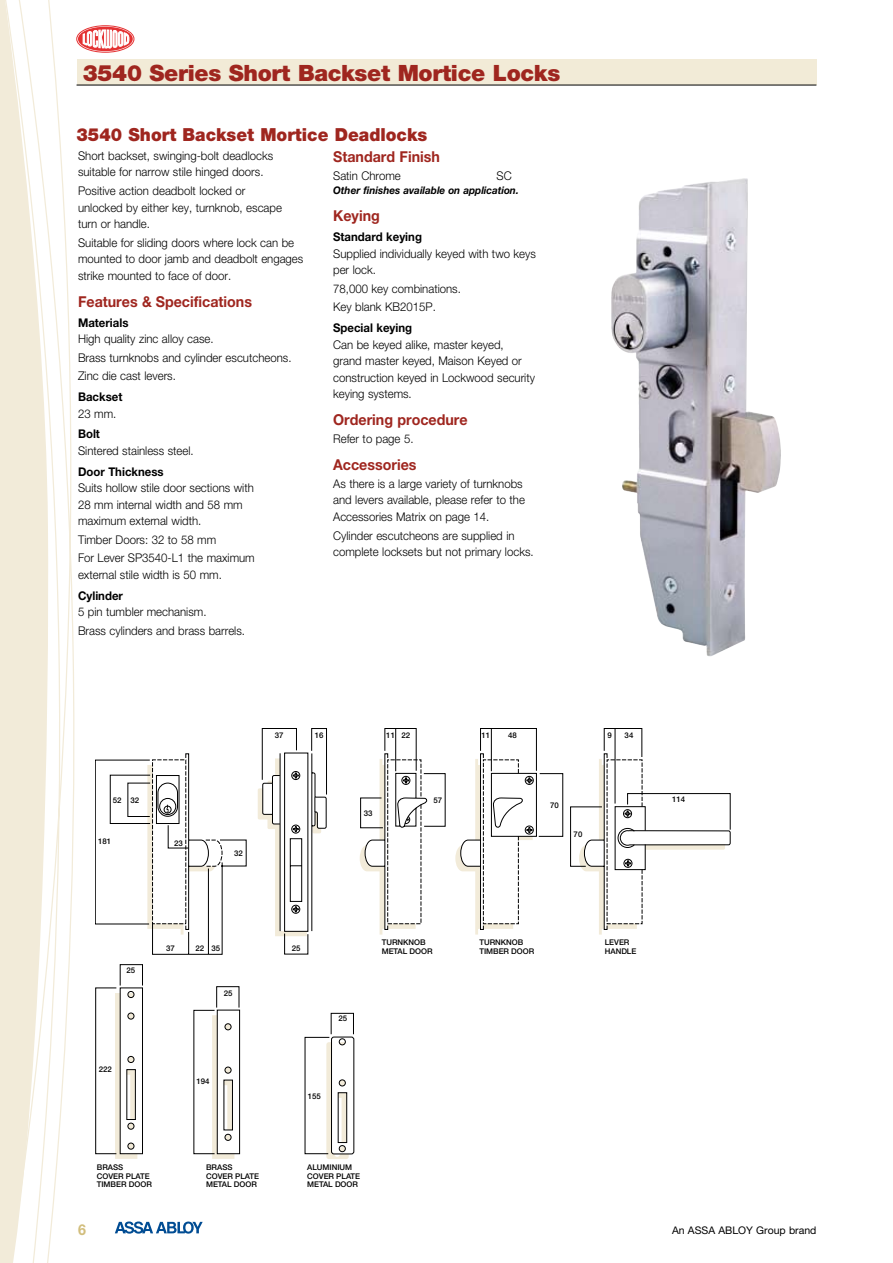
<style>
.page{position:relative;width:893px;height:1263px;background:#fff}
.page>*{position:absolute;margin:0;border:0;box-sizing:border-box;transform-origin:0 0}
.t1{font:900 22.5px "Helvetica Neue LT";letter-spacing:-.015em;color:#9f261f}
.t2{font:900 18px "Helvetica Neue LT";color:#9f261f;scale:.95 1}
.t3{font:700 15px "Helvetica Neue LT";color:#9f261f;scale:.95 1}
.t4{font:300 12px/16.5px "Helvetica Neue LT";color:#000;scale:.95 1}
.t5{font:700 12px "Helvetica Neue LT";color:#000;scale:.95 1}
.t6{font:italic 700 10.5px "Helvetica Neue LT";color:#000;scale:.95 1}
.t7{font:10.5px "Helvetica Neue LT";color:#000}
.t8{font:500 7.8px/8.6px "Helvetica Neue LT";color:#000}
</style>
<div class="page">
<svg style="left:0;top:0;width:77px;height:1263px"></svg>
<svg style="left:77px;top:26px;width:58px;height:27px"></svg>
<svg style="left:77px;top:26px;width:57px;height:26px"></svg>
<div style="left:77px;top:26px;width:57px;height:26px;border:1px solid #e43132;border-radius:50%"></div>
<svg style="left:78px;top:27px;width:55px;height:24px"></svg>
<svg style="left:83px;top:30px;width:46px;height:18px"></svg>
<div style="left:77px;top:60px;width:739px;height:25px;background:#f2ebd7"></div>
<hr style="left:77px;top:85px;width:739px;height:1px;background:#000">
<svg style="left:115px;top:1221px;width:88px;height:12px"></svg>
<svg style="left:258px;top:728px;width:69px;height:226px"></svg>
<svg style="left:360px;top:728px;width:85px;height:206px"></svg>
<svg style="left:455px;top:728px;width:108px;height:206px"></svg>
<svg style="left:570px;top:728px;width:161px;height:206px"></svg>
<svg style="left:194px;top:986px;width:46px;height:173px"></svg>
<svg style="left:305px;top:1013px;width:49px;height:146px"></svg>
<svg style="left:95px;top:964px;width:48px;height:195px"></svg>
<svg style="left:95px;top:753px;width:152px;height:202px"></svg>
<svg style="left:611px;top:178px;width:170px;height:479px"></svg>
<img style="left:676px;top:490px;width:69px;height:166px">
<h1 class="t1" style="left:83px;top:60px;width:479px">3540 Series Short Backset Mortice Locks</h1>
<h2 class="t2" style="left:77px;top:124px;width:371px">3540 Short Backset Mortice Deadlocks</h2>
<p class="t4" style="left:78px;top:147px;width:207px">Short backset, swinging-bolt deadlocks suitable for narrow stile hinged doors.</p>
<p class="t4" style="left:78px;top:182px;width:216px">Positive action deadbolt locked or unlocked by either key, turnknob, escape turn or handle.</p>
<p class="t4" style="left:78px;top:234px;width:239px">Suitable for sliding doors where lock can be mounted to door jamb and deadbolt engages strike mounted to face of door.</p>
<p class="t3" style="left:78px;top:292px;width:185px">Features &amp; Specifications</p>
<p class="t5" style="left:78px;top:315px;width:55px">Materials</p>
<p class="t4" style="left:78px;top:329px;width:226px;line-height:18.6px">High quality zinc alloy case.<br>Brass turnknobs and cylinder escutcheons.<br>Zinc die cast levers.</p>
<p class="t5" style="left:78px;top:389px;width:48px">Backset</p>
<p class="t4" style="left:78px;top:405px;width:42px">23 mm.</p>
<p class="t5" style="left:78px;top:427px;width:25px">Bolt</p>
<p class="t4" style="left:78px;top:442px;width:123px">Sintered stainless steel.</p>
<p class="t5" style="left:78px;top:464px;width:92px">Door Thickness</p>
<p class="t4" style="left:78px;top:479px;width:187px">Suits hollow stile door sections with<br>28 mm internal width and 58 mm maximum external width.</p>
<p class="t4" style="left:78px;top:530px;width:188px;line-height:18.6px">Timber Doors: 32 to 58 mm<br>For Lever SP3540-L1 the maximum</p>
<p class="t4" style="left:78px;top:566px;width:153px">external stile width is 50 mm.</p>
<p class="t5" style="left:78px;top:588px;width:49px">Cylinder</p>
<p class="t4" style="left:78px;top:602px;width:177px;line-height:18.6px">5 pin tumbler mechanism.<br>Brass cylinders and brass barrels.</p>
<p class="t3" style="left:333px;top:148px;width:114px">Standard Finish</p>
<p class="t4" style="left:333px;top:167px;width:73px">Satin Chrome</p>
<p class="t4" style="left:497px;top:167px;width:18px">SC</p>
<p class="t6" style="left:333px;top:184px;width:197px">Other finishes available on application.</p>
<p class="t3" style="left:333px;top:207px;width:51px">Keying</p>
<p class="t5" style="left:333px;top:229px;width:95px">Standard keying</p>
<p class="t4" style="left:333px;top:245px;width:215px">Supplied individually keyed with two keys per lock.</p>
<p class="t4" style="left:333px;top:279px;width:136px;line-height:18.6px">78,000 key combinations.<br>Key blank KB2015P.</p>
<p class="t5" style="left:333px;top:320px;width:85px">Special keying</p>
<p class="t4" style="left:333px;top:336px;width:214px">Can be keyed alike, master keyed, grand master keyed, Maison Keyed or construction keyed in Lockwood security keying systems.</p>
<p class="t3" style="left:333px;top:411px;width:143px">Ordering procedure</p>
<p class="t4" style="left:333px;top:430px;width:86px">Refer to page 5.</p>
<p class="t3" style="left:333px;top:456px;width:89px">Accessories</p>
<p class="t4" style="left:333px;top:475px;width:203px">As there is a large variety of turnknobs and levers available, please refer to the<br>Accessories Matrix on page 14.</p>
<p class="t4" style="left:333px;top:527px;width:213px">Cylinder escutcheons are supplied in complete locksets but not primary locks.</p>
<p class="t8" style="left:113px;top:796px;width:28px">52 32</p>
<p class="t8" style="left:98px;top:837px;width:15px">181</p>
<p class="t8" style="left:174px;top:838px;width:10px">23</p>
<p class="t8" style="left:234px;top:849px;width:10px">32</p>
<p class="t8" style="left:275px;top:731px;width:10px">37</p>
<p class="t8" style="left:315px;top:731px;width:10px">16</p>
<p class="t8" style="left:386px;top:731px;width:25px">11 22</p>
<p class="t8" style="left:364px;top:809px;width:10px">33</p>
<p class="t8" style="left:434px;top:796px;width:10px">57</p>
<p class="t8" style="left:127px;top:966px;width:10px">25</p>
<p class="t8" style="left:99px;top:1065px;width:15px">222</p>
<p class="t8" style="left:166px;top:944px;width:10px">37</p>
<p class="t8" style="left:195px;top:944px;width:26px">22 35</p>
<p class="t8" style="left:224px;top:989px;width:10px">25</p>
<p class="t8" style="left:197px;top:1077px;width:15px">194</p>
<p class="t8" style="left:97px;top:1163px;width:57px">BRASS<br>COVER PLATE<br>TIMBER DOOR</p>
<p class="t8" style="left:206px;top:1163px;width:54px">BRASS<br>COVER PLATE<br>METAL DOOR</p>
<p class="t8" style="left:292px;top:944px;width:10px">25</p>
<p class="t8" style="left:338px;top:1014px;width:10px">25</p>
<p class="t8" style="left:382px;top:938px;width:52px">TURNKNOB<br>METAL DOOR</p>
<p class="t8" style="left:308px;top:1091px;width:15px">155</p>
<p class="t8" style="left:307px;top:1163px;width:54px">ALUMINIUM<br>COVER PLATE<br>METAL DOOR</p>
<p class="t8" style="left:481px;top:731px;width:10px">11</p>
<p class="t8" style="left:508px;top:731px;width:10px">48</p>
<p class="t8" style="left:550px;top:800px;width:10px">70</p>
<p class="t8" style="left:574px;top:830px;width:10px">70</p>
<p class="t8" style="left:608px;top:731px;width:6px">9</p>
<p class="t8" style="left:625px;top:731px;width:10px">34</p>
<p class="t8" style="left:672px;top:795px;width:15px">114</p>
<p class="t8" style="left:479px;top:938px;width:57px">TURNKNOB<br>TIMBER DOOR</p>
<p class="t8" style="left:605px;top:938px;width:33px">LEVER<br>HANDLE</p>
<p class="t7" style="left:672px;top:1224px;width:146px">An ASSA ABLOY Group brand</p>
</div>
